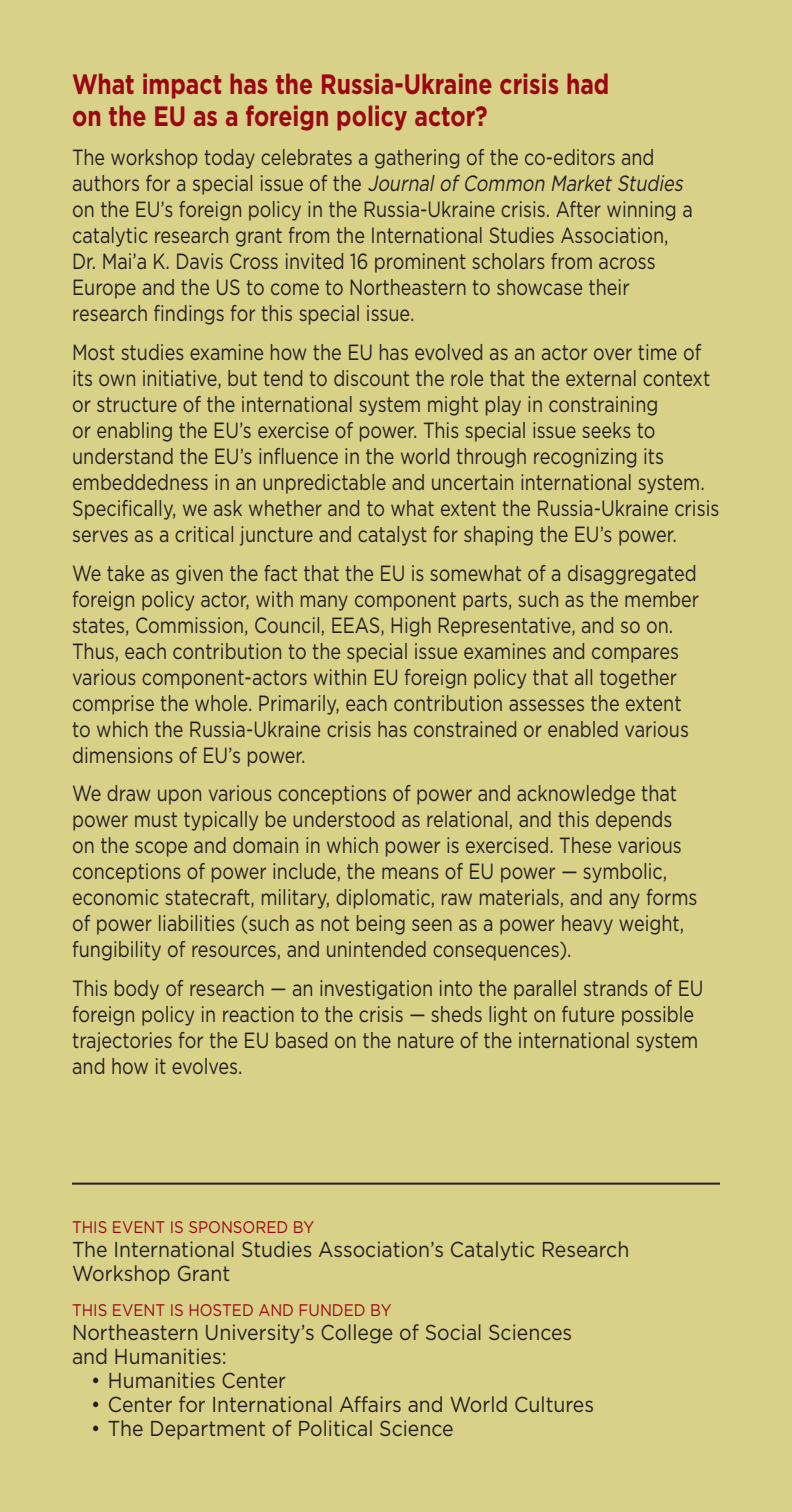
<style>
.page{position:relative;width:792px;height:1512px;background:#d9d188}
.page>*{position:absolute;margin:0;border:0;box-sizing:border-box;transform-origin:0 0}
.t1{font:700 28px/32px "Gotham";color:#9a0614;scale:.82 1}
.t2{font:22px/26px "Gotham";color:#231f20;scale:.82 1}
.t3{font:21.6px/24px "Gotham";color:#231f20;scale:.9 1}
.t4{font:16.8px "Gotham";color:#9a0614;scale:.9 1}
.s1{font-style:italic}
</style>
<div class="page">
<hr style="left:72px;top:1183px;width:648px;height:2px;background:#231f20">
<p class="t1" style="left:72px;top:68px;width:657px">What impact has the Russia-Ukraine crisis had on the EU as a foreign policy actor?</p>
<p class="t2" style="left:72px;top:144px;width:759px">The workshop today celebrates a gathering of the co-editors and<br>a u t h o rs fo r a s p e c i a l i s s u e o f t h e <span class="s1">JournalofCommon MarketStudies </span>on the EU’s foreign policy in the Russia-Ukraine crisis. After winning a catalytic research grant from the International Studies Association, Dr. Mai’a K. Davis Cross invited 16 prominent scholars from across Europe and the US to come to Northeastern to showcase their research findings for this special issue.</p>
<p class="t2" style="left:72px;top:339px;width:791px">Most studies examine how the EU has evolved as an actor over time of its own initiative, but tend to discount the role that the external context or structure of the international system might play in constraining<br>or enabling the EU’s exercise of power. This special issue seeks to understand the EU’s influence in the world through recognizing its embeddedness in an unpredictable and uncertain international system.<br>Specifically, we ask whether and to what extent the Russia-Ukraine crisis serves as a critical juncture and catalyst for shaping the EU’s power.</p>
<p class="t2" style="left:72px;top:559px;width:766px">We take as given the fact that the EU is somewhat of a disaggregated foreign policy actor, with many component parts, such as the member states, Commission, Council, EEAS, High Representative, and so on.<br>Thus, each contribution to the special issue examines and compares various component-actors within EU foreign policy that all together comprise the whole. Primarily, each contribution assesses the extent to which the Russia-Ukraine crisis has constrained or enabled various dimensions of EU’s power.</p>
<p class="t2" style="left:72px;top:780px;width:764px">We draw upon various conceptions of power and acknowledge that power must typically be understood as relational, and this depends on the scope and domain in which power is exercised. These various conceptions of power include, the means of EU power — symbolic, economic statecraft, military, diplomatic, raw materials, and any forms of power liabilities (such as not being seen as a power heavy weight, fungibility of resources, and unintended consequences).</p>
<p class="t2" style="left:72px;top:975px;width:772px">This body of research — an investigation into the parallel strands of EU foreign policy in reaction to the crisis — sheds light on future possible trajectories for the EU based on the nature of the international system and how it evolves.</p>
<p class="t4" style="left:72px;top:1216px;width:271px">THIS EVENT IS SPONSORED BY</p>
<p class="t3" style="left:72px;top:1237px;width:621px">The International Studies Association’s Catalytic Research<br>Workshop Grant</p>
<p class="t4" style="left:72px;top:1299px;width:357px">THIS EVENT IS HOSTED AND FUNDED BY</p>
<p class="t3" style="left:72px;top:1320px;width:557px">Northeastern University’s College of Social Sciences and Humanities:</p>
<p class="t3" style="left:91px;top:1368px;width:218px">• Humanities Center</p>
<p class="t3" style="left:91px;top:1392px;width:560px">• Center for International Affairs and World Cultures</p>
<p class="t3" style="left:91px;top:1416px;width:404px">• The Department of Political Science</p>
</div>
